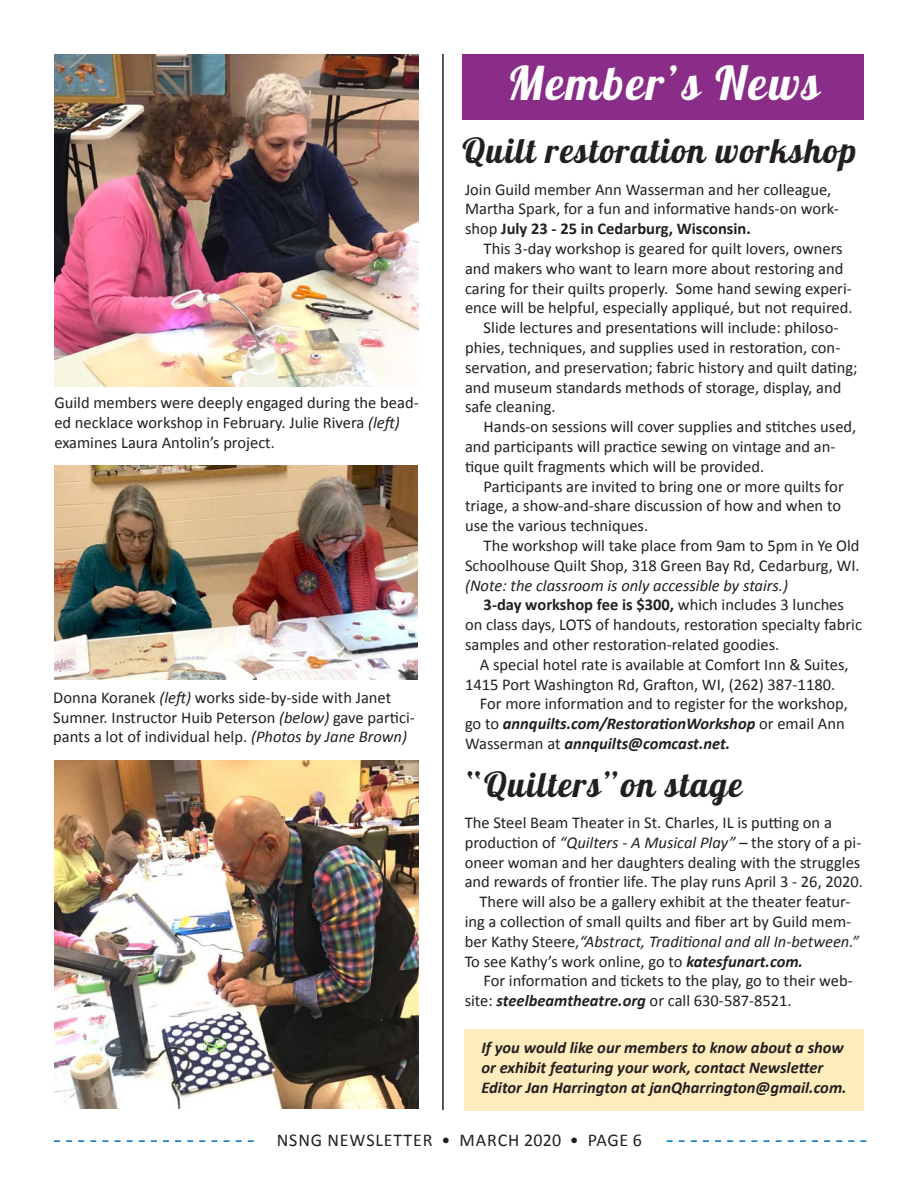
<style>
.page{position:relative;width:918px;height:1188px;background:#fff}
.page>*{position:absolute;margin:0;border:0;box-sizing:border-box;transform-origin:0 0}
.t1{font:46.5px "Lobster 1.4";letter-spacing:.05em;color:#fff}
.t2{font:34.5px "Lobster 1.4";letter-spacing:.04em;color:#231f20}
.t3{font:18px "Calibri";letter-spacing:.05em;color:#231f20}
.t4{font:16.5px/19.8px "Calibri";color:#231f20}
.t5{font:italic 700 16.5px/19.8px "Calibri";color:#231f20}
.t6{font:italic 16.5px "Calibri";color:#231f20}
.t7{font:700 16.5px "Calibri";color:#231f20}
.s1{font-style:italic}
.s2{font-weight:700}
.s3{font-weight:400}
.s4{font-weight:400;font-style:normal}
.s5{font-style:normal}
.s6{font-weight:700;font-style:italic}
</style>
<div class="page">
<div style="left:465px;top:1029px;width:399px;height:82px;background:#feecbd"></div>
<img style="left:55px;top:761px;width:364px;height:347px">
<img style="left:55px;top:54px;width:364px;height:333px">
<div style="left:463px;top:54px;width:401px;height:66px;background:#892d88"></div>
<svg style="left:54px;top:1140px;width:200px;height:2px"></svg>
<svg style="left:667px;top:1140px;width:199px;height:2px"></svg>
<img style="left:54px;top:466px;width:364px;height:214px">
<hr style="left:442px;top:54px;width:2px;height:1056px;background:#231f20">
<h1 class="t1" style="left:507px;top:54px;width:314px">Member’s News</h1>
<p class="t4" style="left:54px;top:393px;width:366px">Guild members were deeply engaged during the bead&shy;ed necklace workshop in February. Julie Rivera <span class="s1">(left) </span>examines Laura Antolin’s project.</p>
<p class="t4" style="left:53px;top:687px;width:363px">Donna Koranek <span class="s1">(left)</span> works side-by-side with Janet<br>Sumner. Instructor Huib Peterson <span class="s1">(below)</span> gave partici&shy;pants a lot of individual help. <span class="s1">(Photos by Jane Brown)</span></p>
<h2 class="t2" style="left:462px;top:128px;width:396px">Quilt restoration workshop</h2>
<p class="t4" style="left:465px;top:179px;width:375px">Join Guild member Ann Wasserman and her colleague,<br>Martha Spark, for a fun and informative hands-on work&shy;shop <span class="s2">July 23 - 25 in Cedarburg, Wisconsin.</span></p>
<p class="t4" style="left:484px;top:239px;width:361px">This 3-day workshop is geared for quilt lovers, owners</p>
<p class="t4" style="left:465px;top:259px;width:380px">and makers who want to learn more about restoring and</p>
<p class="t4" style="left:465px;top:278px;width:388px">caring for their quilts properly. Some hand sewing experi-</p>
<p class="t4" style="left:465px;top:298px;width:389px">ence will be helpful, especially appliqué, but not required.</p>
<p class="t4" style="left:484px;top:318px;width:356px">Slide lectures and presentations will include: philoso-</p>
<p class="t4" style="left:465px;top:338px;width:377px">phies, techniques, and supplies used in restoration, con-</p>
<p class="t4" style="left:465px;top:358px;width:394px">servation, and preservation; fabric history and quilt dating;</p>
<p class="t4" style="left:465px;top:377px;width:378px">and museum standards methods of storage, display, and</p>
<p class="t4" style="left:465px;top:397px;width:92px">safe cleaning.</p>
<p class="t4" style="left:484px;top:417px;width:374px">Hands-on sessions will cover supplies and stitches used,</p>
<p class="t4" style="left:465px;top:437px;width:372px">and participants will practice sewing on vintage and an-</p>
<p class="t4" style="left:465px;top:457px;width:301px">tique quilt fragments which will be provided.</p>
<p class="t4" style="left:484px;top:476px;width:362px">Participants are invited to bring one or more quilts for</p>
<p class="t4" style="left:465px;top:496px;width:378px">triage, a show-and-share discussion of how and when to</p>
<p class="t4" style="left:465px;top:516px;width:185px">use the various techniques.</p>
<p class="t4" style="left:484px;top:536px;width:378px">The workshop will take place from 9am to 5pm in Ye Old</p>
<p class="t4" style="left:465px;top:556px;width:396px">Schoolhouse Quilt Shop, 318 Green Bay Rd, Cedarburg, WI.</p>
<p class="t6" style="left:465px;top:574px;width:325px">(Note: the classroom is only accessible by stairs.)</p>
<p class="t7" style="left:484px;top:594px;width:362px">3-day workshop fee is $300, <span class="s3">which includes 3 lunches</span></p>
<p class="t4" style="left:465px;top:615px;width:398px">on class days, LOTS of handouts, restoration specialty fabric</p>
<p class="t4" style="left:465px;top:635px;width:316px">samples and other restoration-related goodies.</p>
<p class="t4" style="left:480px;top:655px;width:370px">A special hotel rate is available at Comfort Inn &amp; Suites,</p>
<p class="t4" style="left:465px;top:674px;width:372px">1415 Port Washington Rd, Grafton, WI, (262) 387-1180.</p>
<p class="t4" style="left:480px;top:694px;width:370px">For more information and to register for the workshop,</p>
<p class="t5" style="left:465px;top:714px;width:381px"><span class="s4">go to</span> annquilts.com/RestorationWorkshop <span class="s4">or email Ann</span></p>
<p class="t5" style="left:465px;top:734px;width:267px"><span class="s4">Wasserman at</span> annquilts@comcast.net.</p>
<h2 class="t2" style="left:465px;top:763px;width:279px">“Quilters”on stage</h2>
<p class="t4" style="left:465px;top:813px;width:369px">The Steel Beam Theater in St. Charles, IL is putting on a</p>
<p class="t4" style="left:465px;top:832px;width:398px">production of <span class="s1">“Quilters - A Musical Play”</span> – the story of a pi-</p>
<p class="t4" style="left:465px;top:852px;width:397px">oneer woman and her daughters dealing with the struggles</p>
<p class="t4" style="left:465px;top:872px;width:400px">and rewards of frontier life. The play runs April 3 - 26, 2020.</p>
<p class="t4" style="left:480px;top:892px;width:373px">There will also be a gallery exhibit at the theater featur-</p>
<p class="t4" style="left:465px;top:912px;width:388px">ing a collection of small quilts and fiber art by Guild mem-</p>
<p class="t6" style="left:465px;top:930px;width:396px"><span class="s5">ber Kathy Steere,</span>“Abstract, Traditional and all In-between.”</p>
<p class="t4" style="left:465px;top:951px;width:340px">To see Kathy’s work online, go to <span class="s6">katesfunart.com.</span></p>
<p class="t4" style="left:483px;top:971px;width:371px">For information and tickets to the play, go to their web-</p>
<p class="t4" style="left:465px;top:991px;width:329px">site: <span class="s6">steelbeamtheatre.org</span> or call 630-587-8521.</p>
<p class="t5" style="left:482px;top:1038px;width:367px">If you would like our members to know about a show or exhibit featuring your work, contact Newsletter<br>Editor Jan Harrington at janQharrington@gmail.com.</p>
<p class="t3" style="left:277px;top:1129px;width:367px">NSNG NEWSLETTER • MARCH 2020 • PAGE 6</p>
</div>
